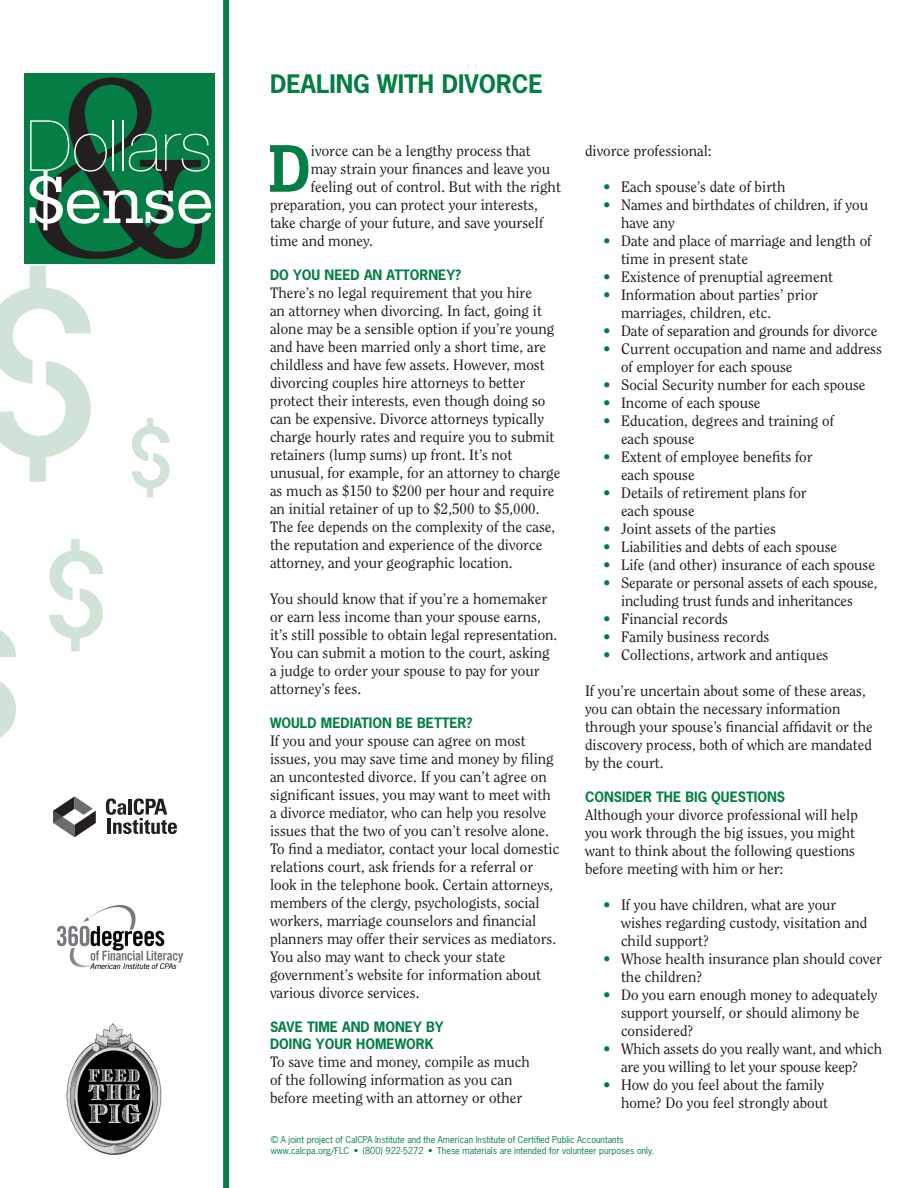
<style>
.page{position:relative;width:918px;height:1188px;background:#fff}
.page>*{position:absolute;margin:0;border:0;box-sizing:border-box;transform-origin:0 0}
.t1{font:283.5px "Housebroken Clean";color:#d1e3d6}
.t2{font:300 259.2px "Century";color:#231f20}
.t3{font:147.3px "Housebroken Clean";color:#d1e3d6}
.t4{font:103.8px "Housebroken Clean";color:#d1e3d6}
.t5{font:200 70.65px "Helvetica Neue";color:#fff}
.t6{font:70.65px "Serifa";color:#fff}
.body_text_1st{font:500 66px "Boton";color:#047e45}
.t7{font:700 24px "News Gothic";color:#047e45}
.body_text{font:15px/18px "Clearface";color:#231f20}
.bullet{font:15px/18px "Clearface";color:#231f20}
.body_text_1st-2{font:15px "Clearface";color:#231f20}
.bullet_w_space{font:15px "Clearface";color:#231f20}
.t8{font:700 13.5px/16.2px "News Gothic";color:#047e45}
.t9{font:9px "News Gothic";color:#047e45}
.s1{color:#047e45}
</style>
<div class="page">
<div style="left:223px;top:0;width:6px;height:1188px;background:#047e45"></div>
<div style="left:25px;top:73px;width:190px;height:190px;background:#047e45"></div>
<img style="left:57px;top:905px;width:125px;height:63px">
<img style="left:66px;top:1024px;width:95px;height:130px">
<svg style="left:53px;top:796px;width:43px;height:41px"></svg>
<svg style="left:106px;top:798px;width:71px;height:36px"></svg>
<p class="t2" style="left:28px;top:18px;width:184px">&amp;</p>
<p class="t1" style="left:-32px;top:188px;width:144px">$</p>
<p class="t5" style="left:26px;top:105px;width:187px">Dollars</p>
<p class="t6" style="left:26px;top:161px;width:190px">$ense</p>
<p class="t4" style="left:124px;top:390px;width:54px">$</p>
<p class="t3" style="left:39px;top:499px;width:76px">$</p>
<p class="t7" style="left:270px;top:68px;width:274px">DEALING WITH DIVORCE</p>
<p class="body_text_1st" style="left:268px;top:130px;width:44px">D</p>
<p class="body_text_1st-2" style="left:311px;top:142px;width:221px">ivorce can be a lengthy process that</p>
<p class="body_text_1st-2" style="left:311px;top:160px;width:241px">may strain your finances and leave you</p>
<p class="body_text_1st-2" style="left:311px;top:178px;width:252px">feeling out of control. But with the right</p>
<p class="body_text_1st-2" style="left:270px;top:196px;width:269px">preparation, you can protect your interests,</p>
<p class="body_text_1st-2" style="left:270px;top:214px;width:275px">take charge of your future, and save yourself</p>
<p class="body_text_1st-2" style="left:270px;top:232px;width:104px">time and money.</p>
<p class="t8" style="left:270px;top:267px;width:193px">DO YOU NEED AN ATTORNEY?</p>
<p class="body_text" style="left:270px;top:284px;width:292px">There’s no legal requirement that you hire<br>an attorney when divorcing. In fact, going it alone may be a sensible option if you’re young and have been married only a short time, are childless and have few assets. However, most divorcing couples hire attorneys to better protect their interests, even though doing so can be expensive. Divorce attorneys typically charge hourly rates and require you to submit retainers (lump sums) up front. It’s not unusual, for example, for an attorney to charge as much as $150 to $200 per hour and require an initial retainer of up to $2,500 to $5,000.<br>The fee depends on the complexity of the case, the reputation and experience of the divorce attorney, and your geographic location.</p>
<p class="body_text" style="left:270px;top:590px;width:289px">You should know that if you’re a homemaker or earn less income than your spouse earns, it’s still possible to obtain legal representation.<br>You can submit a motion to the court, asking a judge to order your spouse to pay for your attorney’s fees.</p>
<p class="t8" style="left:270px;top:715px;width:204px">WOULD MEDIATION BE BETTER?</p>
<p class="body_text" style="left:270px;top:732px;width:291px">If you and your spouse can agree on most issues, you may save time and money by filing an uncontested divorce. If you can’t agree on significant issues, you may want to meet with a divorce mediator, who can help you resolve issues that the two of you can’t resolve alone.<br>To find a mediator, contact your local domestic relations court, ask friends for a referral or look in the telephone book. Certain attorneys, members of the clergy, psychologists, social workers, marriage counselors and financial planners may offer their services as mediators.<br>You also may want to check your state government’s website for information about various divorce services.</p>
<p class="t8" style="left:270px;top:1019px;width:175px">SAVE TIME AND MONEY BY<br>DOING YOUR HOMEWORK</p>
<p class="body_text" style="left:270px;top:1052px;width:261px">To save time and money, compile as much of the following information as you can before meeting with an attorney or other</p>
<p class="body_text" style="left:585px;top:142px;width:128px">divorce professional:</p>
<p class="bullet" style="left:603px;top:178px;width:184px"><span class="s1">•</span> Each spouse’s date of birth</p>
<p class="bullet" style="left:621px;top:196px;width:249px;text-indent:-18px"><span class="s1">•</span> Names and birthdates of children, if you have any</p>
<p class="bullet" style="left:621px;top:232px;width:252px;text-indent:-18px"><span class="s1">•</span> Date and place of marriage and length of time in present state</p>
<p class="bullet" style="left:603px;top:268px;width:232px"><span class="s1">•</span> Existence of prenuptial agreement</p>
<p class="bullet" style="left:621px;top:286px;width:199px;text-indent:-18px"><span class="s1">•</span> Information about parties’ prior marriages, children, etc.</p>
<p class="bullet" style="left:603px;top:322px;width:276px"><span class="s1">•</span> Date of separation and grounds for divorce</p>
<p class="bullet" style="left:621px;top:340px;width:262px;text-indent:-18px"><span class="s1">•</span> Current occupation and name and address of employer for each spouse</p>
<p class="bullet" style="left:603px;top:376px;width:264px"><span class="s1">•</span> Social Security number for each spouse</p>
<p class="bullet" style="left:603px;top:394px;width:159px"><span class="s1">•</span> Income of each spouse</p>
<p class="bullet" style="left:621px;top:412px;width:214px;text-indent:-18px"><span class="s1">•</span> Education, degrees and training of each spouse</p>
<p class="bullet" style="left:621px;top:448px;width:193px;text-indent:-18px"><span class="s1">•</span> Extent of employee benefits for each spouse</p>
<p class="bullet" style="left:621px;top:484px;width:187px;text-indent:-18px"><span class="s1">•</span> Details of retirement plans for each spouse</p>
<p class="bullet" style="left:603px;top:520px;width:174px"><span class="s1">•</span> Joint assets of the parties</p>
<p class="bullet" style="left:603px;top:538px;width:236px"><span class="s1">•</span> Liabilities and debts of each spouse</p>
<p class="bullet" style="left:603px;top:556px;width:274px"><span class="s1">•</span> Life (and other) insurance of each spouse</p>
<p class="bullet" style="left:603px;top:574px;width:276px;text-align:center"><span class="s1">•</span> Separate or personal assets of each spouse, including trust funds and inheritances</p>
<p class="bullet" style="left:603px;top:610px;width:127px"><span class="s1">•</span> Financial records</p>
<p class="bullet" style="left:603px;top:628px;width:168px"><span class="s1">•</span> Family business records</p>
<p class="bullet_w_space" style="left:603px;top:646px;width:227px"><span class="s1">•</span> Collections, artwork and antiques</p>
<p class="body_text" style="left:585px;top:682px;width:289px">If you’re uncertain about some of these areas, you can obtain the necessary information through your spouse’s financial affidavit or the discovery process, both of which are mandated by the court.</p>
<p class="t8" style="left:585px;top:789px;width:202px">CONSIDER THE BIG QUESTIONS</p>
<p class="body_text" style="left:585px;top:806px;width:274px">Although your divorce professional will help you work through the big issues, you might want to think about the following questions before meeting with him or her:</p>
<p class="bullet" style="left:621px;top:896px;width:248px;text-indent:-18px"><span class="s1">•</span> If you have children, what are your wishes regarding custody, visitation and child support?</p>
<p class="bullet" style="left:621px;top:950px;width:263px;text-indent:-18px"><span class="s1">•</span> Whose health insurance plan should cover the children?</p>
<p class="bullet" style="left:621px;top:986px;width:258px;text-indent:-18px"><span class="s1">•</span> Do you earn enough money to adequately support yourself, or should alimony be considered?</p>
<p class="bullet" style="left:603px;top:1040px;width:281px;text-align:center"><span class="s1">•</span> Which assets do you really want, and which are you willing to let your spouse keep?</p>
<p class="bullet" style="left:603px;top:1076px;width:227px;text-align:right"><span class="s1">•</span> How do you feel about the family home? Do you feel strongly about</p>
<p class="t9" style="left:271px;top:1134px;width:354px">© A joint project of CalCPA Institute and the American Institute of Certified Public Accountants</p>
<p class="t9" style="left:271px;top:1145px;width:385px">www.calcpa.org/FLC • (800) 922-5272 • These materials are intended for volunteer purposes only.</p>
</div>
